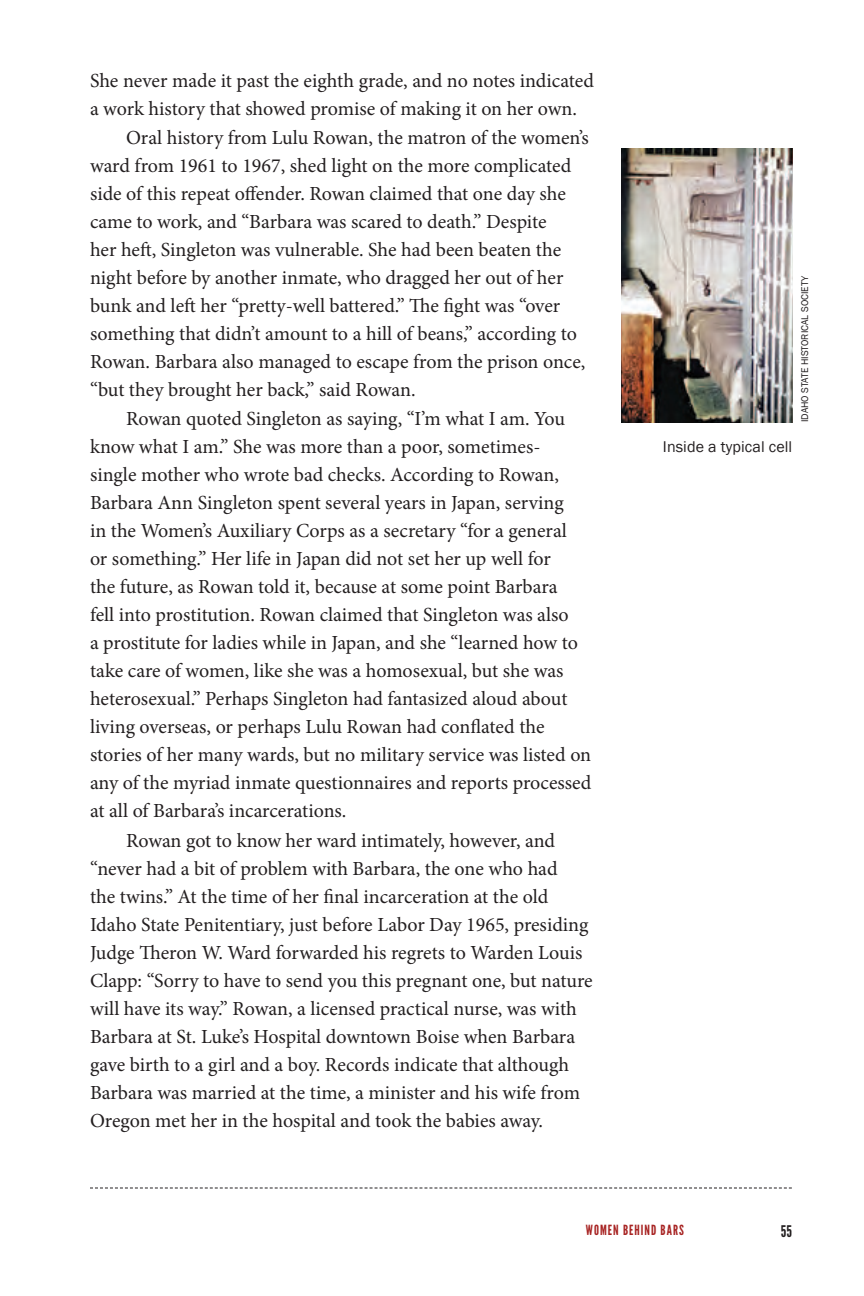
<style>
.page{position:relative;width:864px;height:1296px;background:#fff}
.page>*{position:absolute;margin:0;border:0;box-sizing:border-box;transform-origin:0 0}
.Body_Text{font:20px/28px "Minion Pro";letter-spacing:-.005em;color:#231f20}
.Caption_-_R{font:16px "Franklin Gothic";letter-spacing:.005em;color:#231f20}
.t1{font:16px "League Gothic";color:#231f20}
.t2{font:14px "League Gothic";letter-spacing:.075em;color:#a72322}
.Photo_Credit___Backm{font:10px "Franklin Gothic";letter-spacing:.005em;color:#231f20}
</style>
<div class="page">
<svg style="left:90px;top:1188px;width:702px;height:1px"></svg>
<img style="left:621px;top:149px;width:171px;height:273px">
<p class="Body_Text" style="left:90px;top:66px;width:505px">She never made it past the eighth grade, and no notes indicated a work history that showed promise of making it on her own.</p>
<p class="Body_Text" style="left:90px;top:124px;width:500px;text-indent:36px">Oral history from Lulu Rowan, the matron of the women’s ward from 1961 to 1967, shed light on the more complicated side of this repeat offender. Rowan claimed that one day she came to work, and “Barbara was scared to death.” Despite<br>her heft, Singleton was vulnerable. She had been beaten the night before by another inmate, who dragged her out of her bunk and left her “pretty-well battered.” The fight was “over something that didn’t amount to a hill of beans,” according to Rowan. Barbara also managed to escape from the prison once, “but they brought her back,” said Rowan.</p>
<p class="Body_Text" style="left:90px;top:405px;width:503px;text-indent:36px">Rowan quoted Singleton as saying, “I’m what I am. You know what I am.” She was more than a poor, sometimes&shy;single mother who wrote bad checks. According to Rowan, Barbara Ann Singleton spent several years in Japan, serving<br>in the Women’s Auxiliary Corps as a secretary “for a general<br>or something.” Her life in Japan did not set her up well for<br>the future, as Rowan told it, because at some point Barbara<br>fell into prostitution. Rowan claimed that Singleton was also<br>a prostitute for ladies while in Japan, and she “learned how to take care of women, like she was a homosexual, but she was heterosexual.” Perhaps Singleton had fantasized aloud about living overseas, or perhaps Lulu Rowan had conflated the stories of her many wards, but no military service was listed on any of the myriad inmate questionnaires and reports processed at all of Barbara’s incarcerations.</p>
<p class="Body_Text" style="left:90px;top:827px;width:504px;text-indent:36px">Rowan got to know her ward intimately, however, and “never had a bit of problem with Barbara, the one who had<br>the twins.” At the time of her final incarceration at the old Idaho State Penitentiary, just before Labor Day 1965, presiding Judge Theron W. Ward forwarded his regrets to Warden Louis Clapp: “Sorry to have to send you this pregnant one, but nature will have its way.” Rowan, a licensed practical nurse, was with Barbara at St. Luke’s Hospital downtown Boise when Barbara gave birth to a girl and a boy. Records indicate that although Barbara was married at the time, a minister and his wife from Oregon met her in the hospital and took the babies away.</p>
<p class="Caption_-_R" style="left:663px;top:436px;width:131px">Inside a typical cell</p>
<p class="Photo_Credit___Backm" style="left:799px;top:422px;width:148px;rotate:-90deg">IDAHO STATE HISTORICAL SOCIETY</p>
<p class="t2" style="left:586px;top:1222px;width:100px">WOMEN BEHIND BARS</p>
<p class="t1" style="left:781px;top:1221px;width:13px">55</p>
</div>
